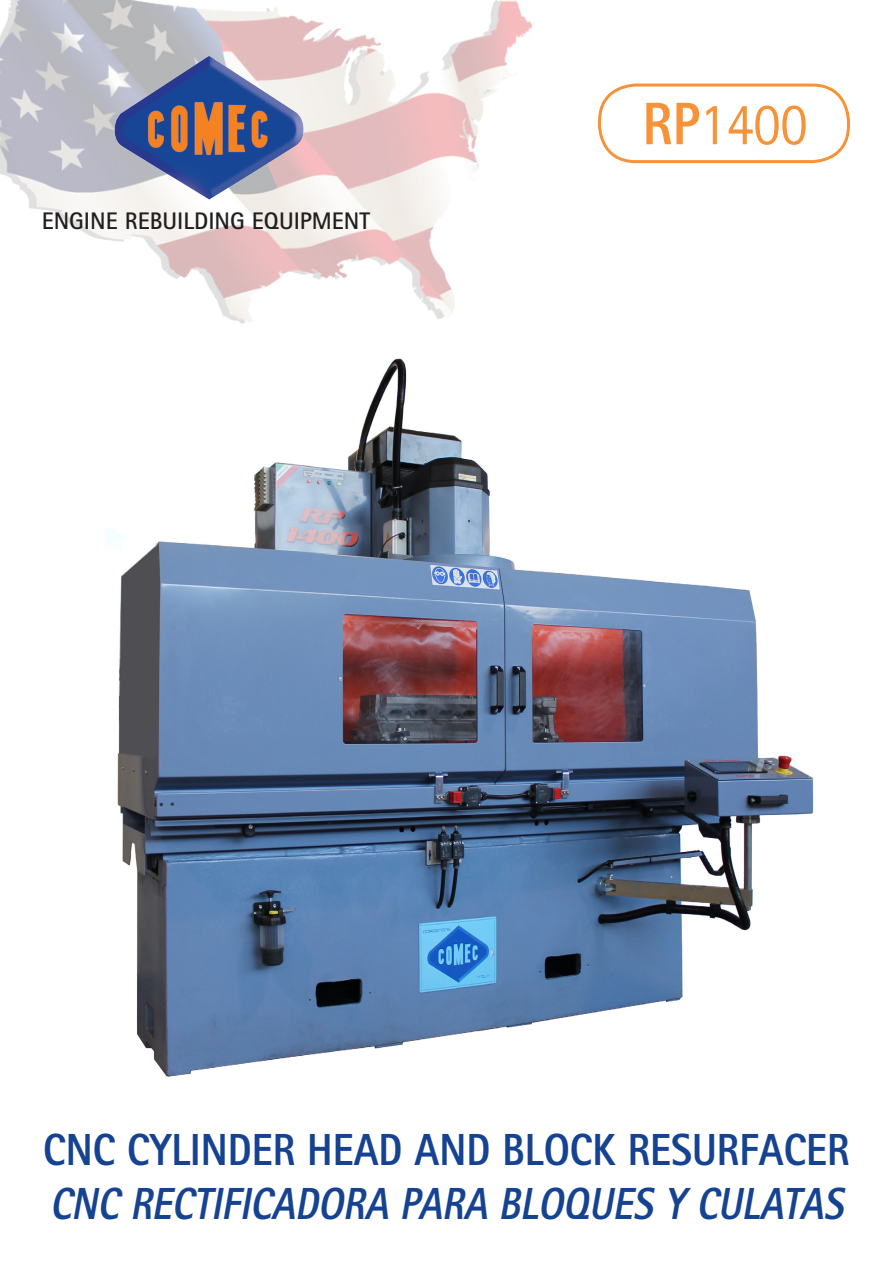
<style>
.page{position:relative;width:893px;height:1263px;background:#fff}
.page>*{position:absolute;margin:0;border:0;box-sizing:border-box;transform-origin:0 0}
.Normale{font:60px "Rotis Sans Serif";color:#f69238;scale:.9 1}
.t1{font:italic 800 45px "Rotis Sans Serif";color:#164391;scale:.86 1}
.t2{font:800 45px "Rotis Sans Serif";color:#164391;scale:.9 1}
.t3{font:700 24px "Rotis Sans Serif";color:#231f20}
.s1{font-weight:800}
</style>
<div class="page">
<img style="left:106px;top:323px;width:708px;height:706px">
<img style="left:106px;top:593px;width:386px;height:484px">
<div style="left:598px;top:84px;width:252px;height:79px;border:3px solid #f69238;border-radius:36px"></div>
<img style="left:0;top:0;width:532px;height:323px">
<img style="left:115px;top:56px;width:189px;height:144px">
<p class="t3" style="left:42px;top:206px;width:330px">ENGINE REBUILDING EQUIPMENT</p>
<p class="Normale" style="left:642px;top:89px;width:185px"><span class="s1">RP</span>1400</p>
<p class="t2" style="left:43px;top:1121px;width:898px">CNC CYLINDER HEAD AND BLOCK RESURFACER</p>
<p class="t1" style="left:50px;top:1175px;width:936px">CNC RECTIFICADORA PARA BLOQUES Y CULATAS</p>
</div>
